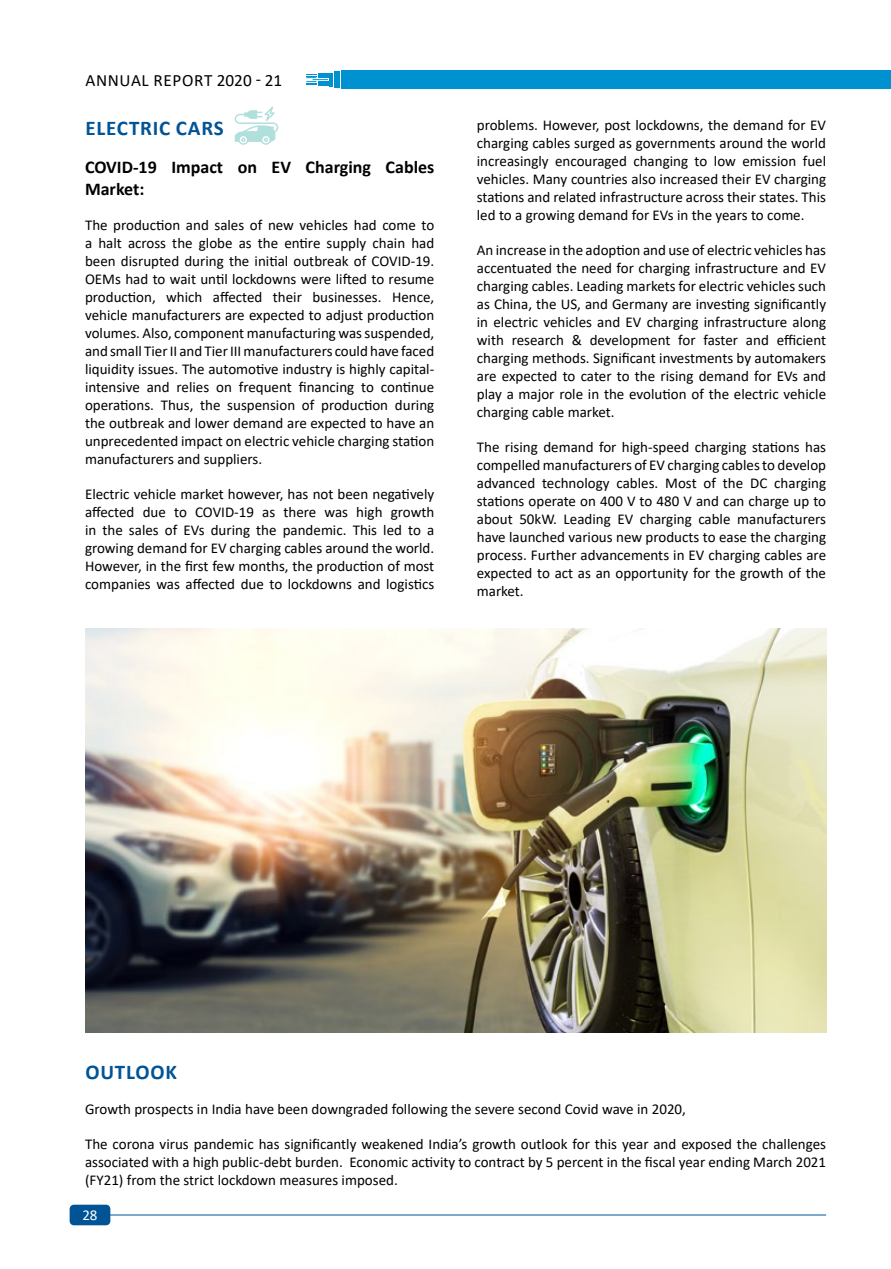
<style>
.page{position:relative;width:891px;height:1269px;background:#fff}
.page>*{position:absolute;margin:0;border:0;box-sizing:border-box;transform-origin:0 0}
.t1{font:700 21px "Calibri";letter-spacing:.04em;color:#005496}
.t2{font:700 18px/21.6px "Calibri";color:#000}
.t3{font:17.25px "Calibri";letter-spacing:.04em;color:#000}
.t4{font:15px/18px "Calibri";color:#000;text-align:justify}
.t5{font:15px "Calibri";color:#fff}
</style>
<div class="page">
<div style="left:360px;top:70px;width:531px;height:19px;background:#0091d1"></div>
<div style="left:334px;top:71px;width:6px;height:17px;background:#0091d1"></div>
<div style="left:341px;top:70px;width:60px;height:19px;background:#0091d1"></div>
<hr style="left:330px;top:73px;width:3px;height:14px;background:#0091d1">
<div style="left:318px;top:81px;width:10px;height:5px;background:#0091d1"></div>
<svg style="left:306px;top:74px;width:22px;height:11px"></svg>
<hr style="left:890px;top:0;width:1px;height:1269px;background:#d1e1f3">
<svg style="left:890px;top:0;width:1px;height:577px"></svg>
<hr style="left:890px;top:577px;width:1px;height:170px;background:#005496">
<img style="left:85px;top:628px;width:741px;height:404px">
<svg style="left:235px;top:107px;width:43px;height:38px"></svg>
<hr style="left:107px;top:1215px;width:719px;height:1px;background:#005496">
<div style="left:70px;top:1205px;width:40px;height:20px;background:#005496;border-radius:4px"></div>
<p class="t3" style="left:85px;top:68px;width:198px">ANNUAL REPORT 2020 - 21</p>
<h1 class="t1" style="left:85px;top:113px;width:140px">ELECTRIC CARS</h1>
<p class="t2" style="left:85px;top:156px;width:351px">COVID-19 Impact on EV Charging Cables<br>Market:</p>
<p class="t4" style="left:85px;top:216px;width:351px">The production and sales of new vehicles had come to a halt across the globe as the entire supply chain had been disrupted during the initial outbreak of COVID-19.<br>OEMs had to wait until lockdowns were lifted to resume production, which affected their businesses. Hence, vehicle manufacturers are expected to adjust production volumes. Also, component manufacturing was suspended, and small Tier II and Tier III manufacturers could have faced liquidity issues. The automotive industry is highly capital&shy;intensive and relies on frequent financing to continue operations. Thus, the suspension of production during the outbreak and lower demand are expected to have an unprecedented impact on electric vehicle charging station manufacturers and suppliers.</p>
<p class="t4" style="left:85px;top:485px;width:351px">Electric vehicle market however, has not been negatively affected due to COVID-19 as there was high growth in the sales of EVs during the pandemic. This led to a growing demand for EV charging cables around the world.<br>However, in the first few months, the production of most companies was affected due to lockdowns and logistics</p>
<p class="t4" style="left:477px;top:116px;width:351px">problems. However, post lockdowns, the demand for EV charging cables surged as governments around the world increasingly encouraged changing to low emission fuel vehicles. Many countries also increased their EV charging stations and related infrastructure across their states. This led to a growing demand for EVs in the years to come.</p>
<p class="t4" style="left:477px;top:241px;width:351px">An increase in the adoption and use of electric vehicles has accentuated the need for charging infrastructure and EV charging cables. Leading markets for electric vehicles such as China, the US, and Germany are investing significantly in electric vehicles and EV charging infrastructure along with research &amp; development for faster and efficient charging methods. Significant investments by automakers are expected to cater to the rising demand for EVs and play a major role in the evolution of the electric vehicle charging cable market.</p>
<p class="t4" style="left:477px;top:438px;width:351px">The rising demand for high-speed charging stations has compelled manufacturers of EV charging cables to develop advanced technology cables. Most of the DC charging stations operate on 400 V to 480 V and can charge up to about 50kW. Leading EV charging cable manufacturers have launched various new products to ease the charging process. Further advancements in EV charging cables are expected to act as an opportunity for the growth of the market.</p>
<h1 class="t1" style="left:85px;top:1058px;width:93px">OUTLOOK</h1>
<p class="t4" style="left:85px;top:1100px;width:602px">Growth prospects in India have been downgraded following the severe second Covid wave in 2020,</p>
<p class="t4" style="left:85px;top:1135px;width:743px">The corona virus pandemic has significantly weakened India’s growth outlook for this year and exposed the challenges associated with a high public-debt burden. Economic activity to contract by 5 percent in the fiscal year ending March 2021 (FY21) from the strict lockdown measures imposed.</p>
<p class="t5" style="left:82px;top:1204px;width:17px">28</p>
</div>
